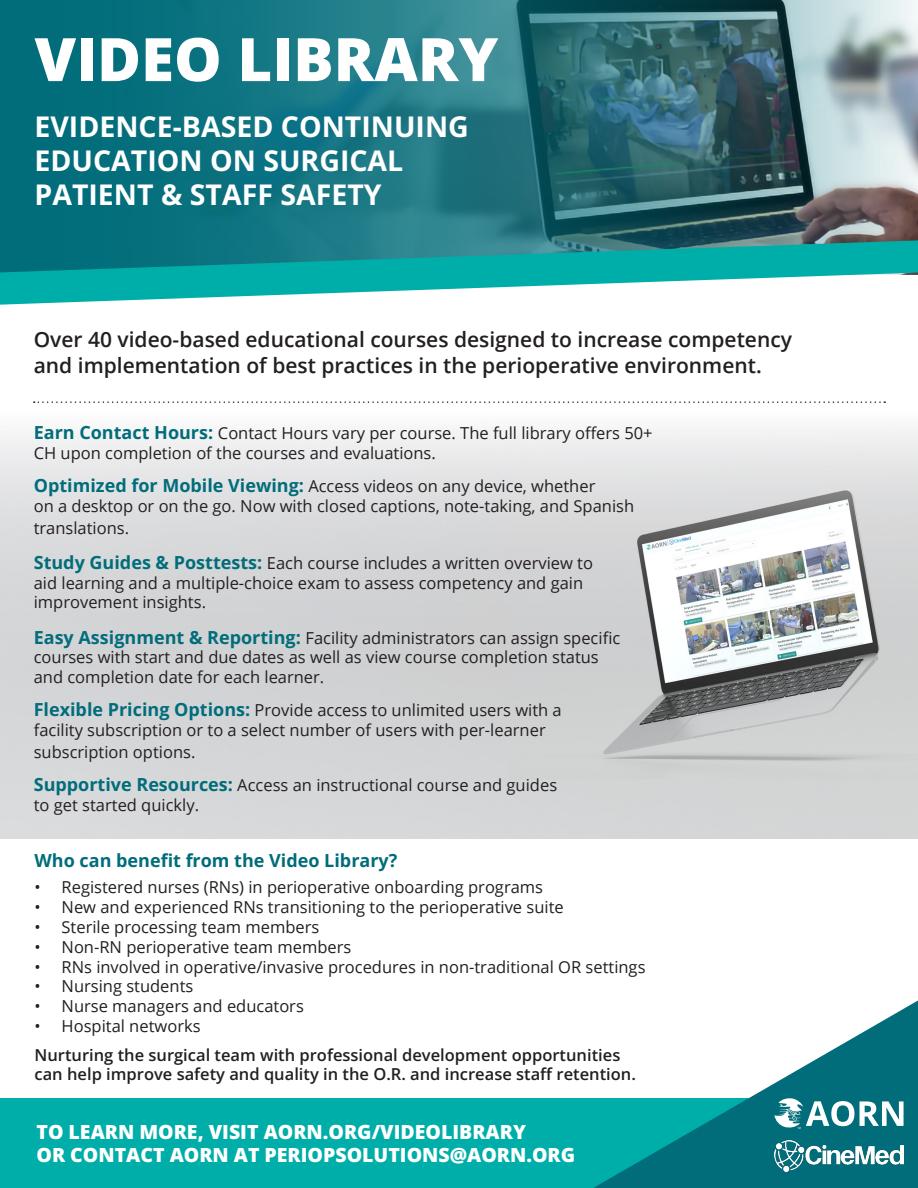
<style>
.page{position:relative;width:918px;height:1188px;background:#fff}
.page>*{position:absolute;margin:0;border:0;box-sizing:border-box;transform-origin:0 0}
.t1{font:800 60px "Open Sans";color:#fff}
.t2{font:700 28.5px/34.2px "Open Sans";color:#fff}
.t3{font:600 21px/25.2px "Open Sans";color:#231f20}
.t4{font:800 19.5px "Open Sans";color:#fff}
.t5{font:700 18px "Open Sans";color:#016d7a}
.t6{font:16.5px/19.8px "Open Sans";color:#231f20}
.t7{font:600 16.5px/19.8px "Open Sans";color:#231f20}
.s1{font-weight:700;font-size:18px;color:#016d7a}
</style>
<div class="page">
<div style="left:0;top:1098px;width:918px;height:90px;background:#00aea9"></div>
<img style="left:0;top:428px;width:918px;height:410px">
<img style="left:0;top:0;width:918px;height:240px">
<svg style="left:0;top:240px;width:918px;height:65px;fill:#01aea9"></svg>
<svg style="left:593px;top:1000px;width:325px;height:188px"></svg>
<svg style="left:34px;top:401px;width:851px;height:2px"></svg>
<img style="left:774px;top:1140px;width:130px;height:32px">
<svg style="left:774px;top:1098px;width:80px;height:31px;background:#66a7ae"></svg>
<svg style="left:860px;top:1101px;width:44px;height:25px"></svg>
<p class="t1" style="left:34px;top:18px;width:465px">VIDEO LIBRARY</p>
<p class="t2" style="left:34px;top:109px;width:436px">EVIDENCE-BASED CONTINUING<br>EDUCATION ON SURGICAL</p>
<p class="t2" style="left:34px;top:177px;width:349px">PATIENT &amp; STAFF SAFETY</p>
<p class="t3" style="left:34px;top:327px;width:760px">Over 40 video-based educational courses designed to increase competency and implementation of best practices in the perioperative environment.</p>
<p class="t6" style="left:34px;top:423px;width:620px"><span class="s1">Earn Contact Hours:</span> Contact Hours vary per course. The full library offers 50+<br>CH upon completion of the courses and evaluations.</p>
<p class="t6" style="left:34px;top:476px;width:602px"><span class="s1">Optimized for Mobile Viewing:</span> Access videos on any device, whether<br>on a desktop or on the go. Now with closed captions, note-taking, and Spanish</p>
<p class="t6" style="left:34px;top:517px;width:97px">translations.</p>
<p class="t6" style="left:34px;top:553px;width:561px"><span class="s1">Study Guides &amp; Posttests:</span> Each course includes a written overview to aid learning and a multiple-choice exam to assess competency and gain improvement insights.</p>
<p class="t6" style="left:34px;top:627px;width:588px"><span class="s1">Easy Assignment &amp; Reporting:</span> Facility administrators can assign specific courses with start and due dates as well as view course completion status and completion date for each learner.</p>
<p class="t6" style="left:34px;top:700px;width:530px"><span class="s1">Flexible Pricing Options:</span> Provide access to unlimited users with a facility subscription or to a select number of users with per-learner</p>
<p class="t6" style="left:34px;top:742px;width:163px">subscription options.</p>
<p class="t6" style="left:34px;top:775px;width:525px"><span class="s1">Supportive Resources:</span> Access an instructional course and guides to get started quickly.</p>
<p class="t5" style="left:35px;top:848px;width:364px">Who can benefit from the Video Library?</p>
<p class="t6" style="left:35px;top:877px;width:510px">• Registered nurses (RNs) in perioperative onboarding programs</p>
<p class="t6" style="left:35px;top:897px;width:531px">• New and experienced RNs transitioning to the perioperative suite</p>
<p class="t6" style="left:35px;top:917px;width:286px">• Sterile processing team members</p>
<p class="t6" style="left:35px;top:936px;width:318px">• Non-RN perioperative team members</p>
<p class="t6" style="left:35px;top:956px;width:613px">• RNs involved in operative/invasive procedures in non-traditional OR settings</p>
<p class="t6" style="left:35px;top:976px;width:160px">• Nursing students</p>
<p class="t6" style="left:35px;top:996px;width:271px">• Nurse managers and educators</p>
<p class="t6" style="left:35px;top:1016px;width:168px">• Hospital networks</p>
<p class="t7" style="left:35px;top:1044px;width:603px">Nurturing the surgical team with professional development opportunities can help improve safety and quality in the O.R. and increase staff retention.</p>
<p class="t4" style="left:36px;top:1118px;width:491px">TO LEARN MORE, VISIT AORN.ORG/VIDEOLIBRARY</p>
<p class="t4" style="left:36px;top:1142px;width:540px">OR CONTACT AORN AT PERIOPSOLUTIONS@AORN.ORG</p>
</div>
